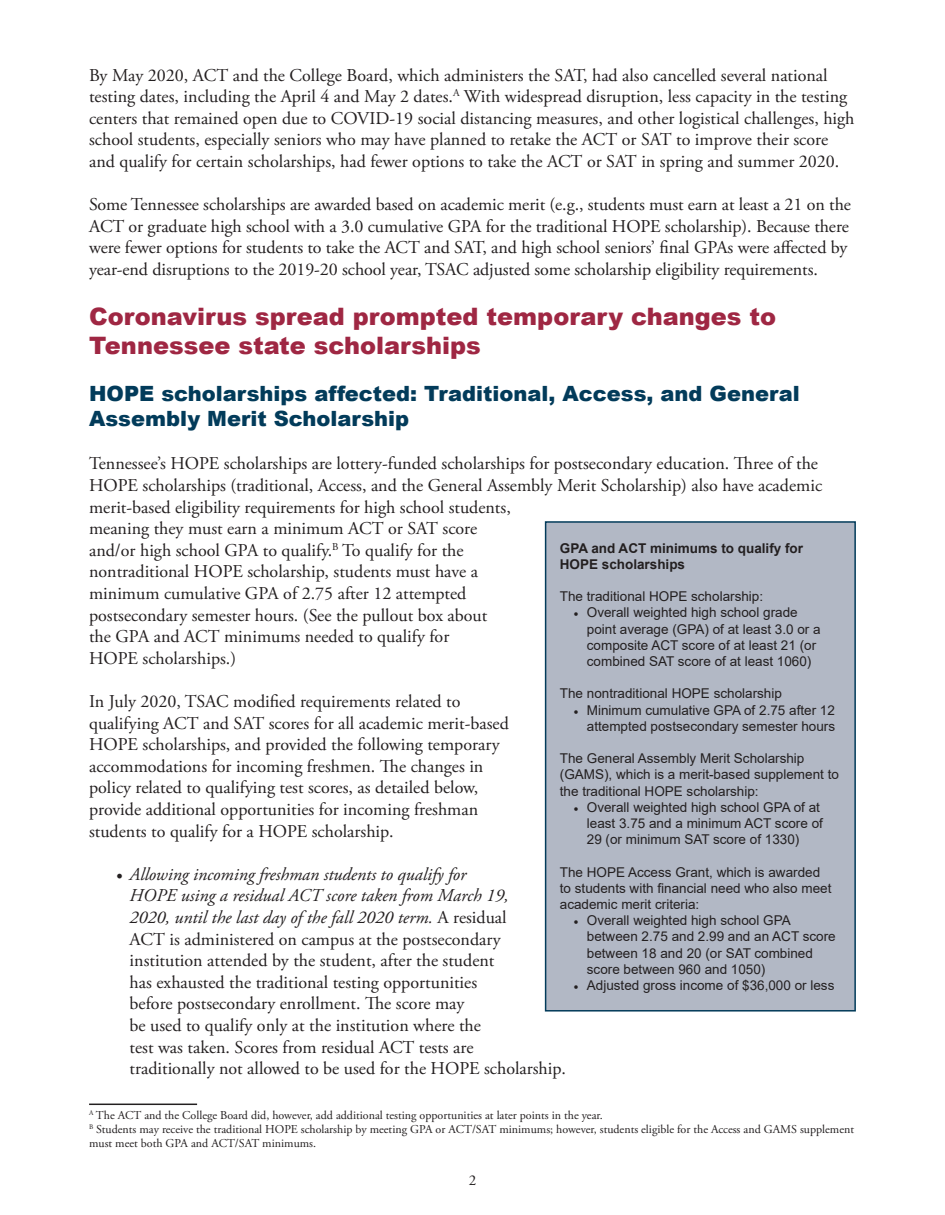
<style>
.page{position:relative;width:945px;height:1215px;background:#fff}
.page>*{position:absolute;margin:0;border:0;box-sizing:border-box;transform-origin:0 0}
.t1{font:900 24px/28.8px "Arial";color:#9f2743}
.t2{font:900 21px/25.2px "Arial";color:#023b5a}
.t3{font:18px/21.6px "Adobe Garamond Pro";color:#231f20}
.t4{font:15px "Adobe Garamond Pro";color:#231f20}
.t5{font:13.5px/16.2px "Arial";color:#231f20}
.t6{font:700 13.5px/16.2px "Arial";color:#231f20}
.t7{font:12px/14.4px "Adobe Garamond Pro";color:#231f20}
.s1{font-family:"Minion Pro"}
.s2{font-style:italic}
</style>
<div class="page">
<hr style="left:89px;top:1104px;width:108px;height:1px;background:#231f20">
<div style="left:546px;top:522px;width:309px;height:489px;background:#b2b8c5"></div>
<div style="left:545px;top:521px;width:311px;height:491px;border:2px solid #023b5a"></div>
<p class="t3" style="left:89px;top:65px;width:767px">By May 2020, ACT and the College Board, which administers the SAT, had also cancelled several national testing dates, including the April 4 and May 2 dates.<sup>A</sup> With widespread disruption, less capacity in the testing centers that remained open due to COVID-19 social distancing measures, and other logistical challenges, high school students, especially seniors who may have planned to retake the ACT or SAT to improve their score and qualify for certain scholarships, had fewer options to take the ACT or SAT in spring and summer 2020.</p>
<p class="t3" style="left:89px;top:194px;width:763px">Some Tennessee scholarships are awarded based on academic merit (e.g., students must earn at least a 21 on the ACT or graduate high school with a 3.0 cumulative GPA for the traditional HOPE scholarship). Because there were fewer options for students to take the ACT and SAT, and high school seniors’ final GPAs were affected by year-end disruptions to the 2019-20 school year, TSAC adjusted some scholarship eligibility requirements.</p>
<p class="t1" style="left:89px;top:302px;width:688px">Coronavirus spread prompted temporary changes to<br>Tennessee state scholarships</p>
<p class="t2" style="left:89px;top:380px;width:712px">HOPE scholarships affected: Traditional, Access, and General<br>Assembly Merit Scholarship</p>
<p class="t3" style="left:89px;top:453px;width:735px">Tennessee’s HOPE scholarships are lottery-funded scholarships for postsecondary education. Three of the HOPE scholarships (traditional, Access, and the General Assembly Merit Scholarship) also have academic merit-based eligibility requirements for high school students,<br>meaning they must earn a minimum ACT or SAT score<br>and/or high school GPA to qualify.<sup>B</sup> To qualify for the<br>nontraditional HOPE scholarship, students must have a<br>minimum cumulative GPA of 2.75 after 12 attempted<br>postsecondary semester hours. (See the pullout box about<br>the GPA and ACT minimums needed to qualify for</p>
<p class="t3" style="left:89px;top:648px;width:149px">HOPE scholarships.)</p>
<p class="t3" style="left:89px;top:691px;width:421px">In July 2020, TSAC modified requirements related to qualifying ACT and SAT scores for all academic merit-based HOPE scholarships, and provided the following temporary accommodations for incoming freshmen. The changes in policy related to qualifying test scores, as detailed below, provide additional opportunities for incoming freshman students to qualify for a HOPE scholarship.</p>
<p class="t3" style="left:130px;top:864px;width:438px;text-indent:-14px"><span class="s1">•</span> <span class="s2">Allowing incoming freshman students to qualify for<br>HOPE using a residual ACT score taken from March 19,<br>2020, until the last day of the fall 2020 term.</span> A residual<br>ACT is administered on campus at the postsecondary institution attended by the student, after the student<br>has exhausted the traditional testing opportunities<br>before postsecondary enrollment. The score may<br>be used to qualify only at the institution where the<br>test was taken. Scores from residual ACT tests are<br>traditionally not allowed to be used for the HOPE scholarship.</p>
<p class="t7" style="left:89px;top:1108px;width:515px"><sup>A</sup> The ACT and the College Board did, however, add additional testing opportunities at later points in the year.</p>
<p class="t7" style="left:89px;top:1123px;width:767px"><sup>B</sup> Students may receive the traditional HOPE scholarship by meeting GPA or ACT/SAT minimums; however, students eligible for the Access and GAMS supplement must meet both GPA and ACT/SAT minimums.</p>
<p class="t6" style="left:560px;top:540px;width:245px">GPA and ACT minimums to qualify for<br>HOPE scholarships</p>
<p class="t5" style="left:560px;top:588px;width:205px">The traditional HOPE scholarship:</p>
<p class="t5" style="left:587px;top:604px;width:235px;text-indent:-14px"><span class="s1">•</span> Overall weighted high school grade point average (GPA) of at least 3.0 or a composite ACT score of at least 21 (or combined SAT score of at least 1060)</p>
<p class="t5" style="left:560px;top:685px;width:224px">The nontraditional HOPE scholarship</p>
<p class="t5" style="left:573px;top:702px;width:263px;text-align:right"><span class="s1">•</span> Minimum cumulative GPA of 2.75 after 12 attempted postsecondary semester hours</p>
<p class="t5" style="left:560px;top:750px;width:281px">The General Assembly Merit Scholarship (GAMS), which is a merit-based supplement to the traditional HOPE scholarship:</p>
<p class="t5" style="left:587px;top:799px;width:238px;text-indent:-14px"><span class="s1">•</span> Overall weighted high school GPA of at least 3.75 and a minimum ACT score of<br>29 (or minimum SAT score of 1330)</p>
<p class="t5" style="left:560px;top:864px;width:273px">The HOPE Access Grant, which is awarded to students with financial need who also meet academic merit criteria:</p>
<p class="t5" style="left:587px;top:912px;width:250px;text-indent:-14px"><span class="s1">•</span> Overall weighted high school GPA between 2.75 and 2.99 and an ACT score between 18 and 20 (or SAT combined score between 960 and 1050)</p>
<p class="t5" style="left:573px;top:977px;width:263px"><span class="s1">•</span> Adjusted gross income of $36,000 or less</p>
<p class="t4" style="left:469px;top:1172px;width:9px">2</p>
</div>
